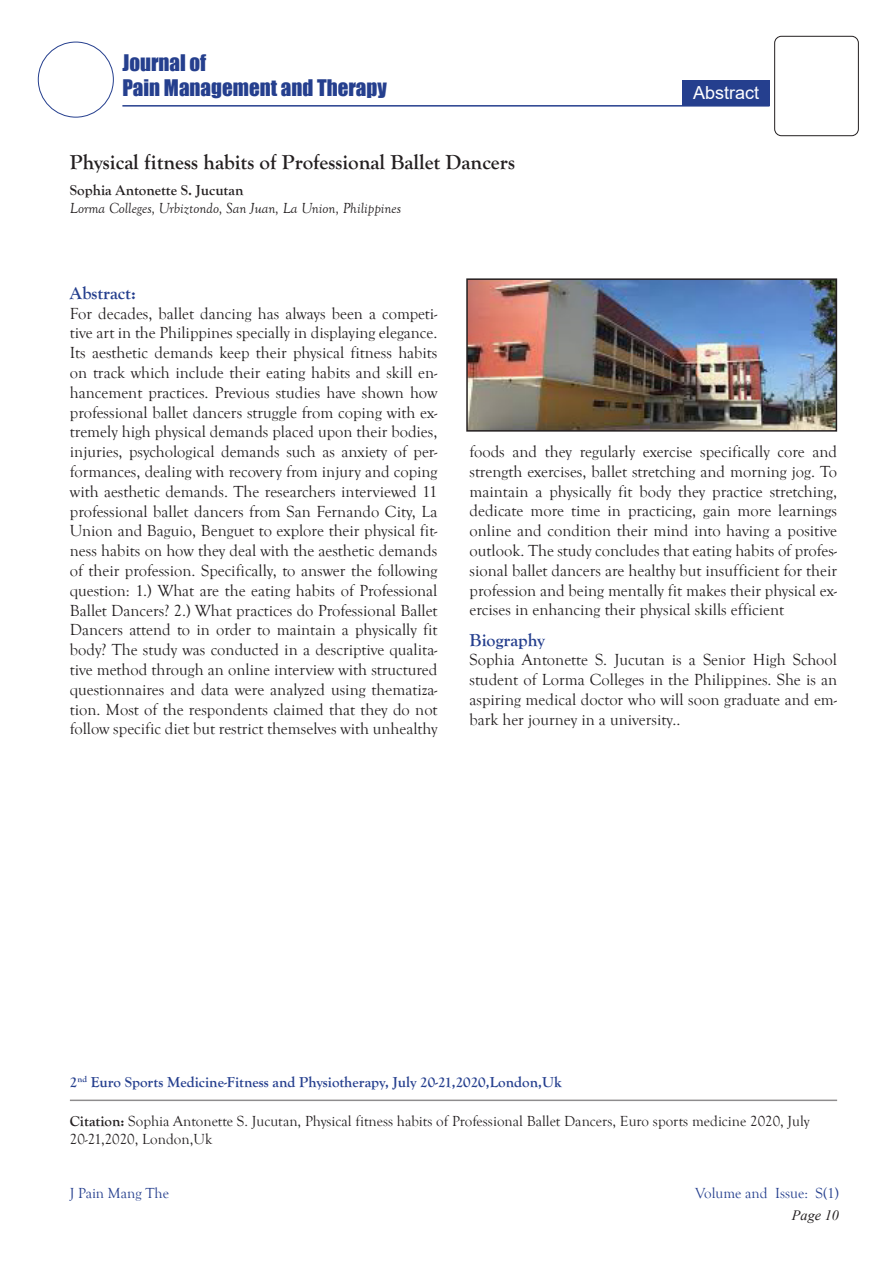
<style>
.page{position:relative;width:893px;height:1263px;background:#fff}
.page>*{position:absolute;margin:0;border:0;box-sizing:border-box;transform-origin:0 0}
.t1{font:700 21px "Goudy Old Style T";color:#231f20}
.t2{font:21px/25.2px "Impact";color:#253f8e}
.t3{font:700 18px "Goudy Old Style T";color:#253f8e}
.t4{font:18px "Arial";color:#fff}
.t5{font:16.5px/19.8px "Goudy Old Style T";color:#231f20;text-align:justify}
.t6{font:15px/18px "Goudy Old Style T";color:#231f20}
.t7{font:700 15px "Goudy Old Style T";color:#253f8e}
.t8{font:italic 15px "Goudy Old Style T";color:#231f20}
.t9{font:15px "Goudy Old Style T";color:#253f8e}
.t10{font:700 15px "Goudy Old Style T";color:#231f20}
.t11{font:italic 14.25px "Times New Roman";color:#231f20}
.s1{font-weight:700}
</style>
<div class="page">
<div style="left:38px;top:42px;width:76px;height:76px;border:1px solid #253f8e;border-radius:50%"></div>
<div style="left:682px;top:80px;width:88px;height:25px;background:#253f8e"></div>
<hr style="left:122px;top:105px;width:647px;height:2px;background:#253f8e">
<div style="left:774px;top:36px;width:85px;height:100px;border:1px solid #231f20;border-radius:7px"></div>
<hr style="left:70px;top:1099px;width:767px;height:2px;background:#231f20">
<img style="left:469px;top:281px;width:365px;height:148px">
<div style="left:466px;top:278px;width:371px;height:154px;border:2px solid #231f20"></div>
<p class="t2" style="left:122px;top:49px;width:266px">Journal of<br>Pain Management and Therapy</p>
<p class="t1" style="left:70px;top:150px;width:447px">Physical fitness habits of Professional Ballet Dancers</p>
<p class="t10" style="left:70px;top:182px;width:175px">Sophia Antonette S. Jucutan</p>
<p class="t8" style="left:70px;top:200px;width:333px">Lorma Colleges, Urbiztondo, San Juan, La Union, Philippines</p>
<p class="t4" style="left:693px;top:80px;width:68px">Abstract</p>
<p class="t3" style="left:70px;top:283px;width:68px">Abstract:</p>
<p class="t5" style="left:70px;top:304px;width:369px">For decades, ballet dancing has always been a competi&shy;tive art in the Philippines specially in displaying elegance.<br>Its aesthetic demands keep their physical fitness habits on track which include their eating habits and skill en&shy;hancement practices. Previous studies have shown how professional ballet dancers struggle from coping with ex&shy;tremely high physical demands placed upon their bodies, injuries, psychological demands such as anxiety of per&shy;formances, dealing with recovery from injury and coping with aesthetic demands. The researchers interviewed 11 professional ballet dancers from San Fernando City, La Union and Baguio, Benguet to explore their physical fit&shy;ness habits on how they deal with the aesthetic demands of their profession. Specifically, to answer the following question: 1.) What are the eating habits of Professional Ballet Dancers? 2.) What practices do Professional Ballet Dancers attend to in order to maintain a physically fit body? The study was conducted in a descriptive qualita&shy;tive method through an online interview with structured questionnaires and data were analyzed using thematiza&shy;tion. Most of the respondents claimed that they do not follow specific diet but restrict themselves with unhealthy</p>
<p class="t5" style="left:470px;top:442px;width:369px">foods and they regularly exercise specifically core and strength exercises, ballet stretching and morning jog. To maintain a physically fit body they practice stretching, dedicate more time in practicing, gain more learnings online and condition their mind into having a positive outlook. The study concludes that eating habits of profes&shy;sional ballet dancers are healthy but insufficient for their profession and being mentally fit makes their physical ex&shy;ercises in enhancing their physical skills efficient</p>
<p class="t3" style="left:470px;top:629px;width:77px">Biography</p>
<p class="t5" style="left:470px;top:650px;width:369px">Sophia Antonette S. Jucutan is a Senior High School student of Lorma Colleges in the Philippines. She is an aspiring medical doctor who will soon graduate and em&shy;bark her journey in a university..</p>
<p class="t7" style="left:70px;top:1074px;width:494px">2<sup>nd</sup> Euro Sports Medicine-Fitness and Physiotherapy, July 20-21,2020,London,Uk</p>
<p class="t6" style="left:70px;top:1112px;width:741px"><span class="s1">Citation:</span> Sophia Antonette S. Jucutan, Physical fitness habits of Professional Ballet Dancers, Euro sports medicine 2020, July<br>20-21,2020, London,Uk</p>
<p class="t9" style="left:70px;top:1185px;width:101px">J Pain Mang The</p>
<p class="t9" style="left:695px;top:1185px;width:145px">Volume and Issue: S(1)</p>
<p class="t11" style="left:792px;top:1206px;width:49px">Page 10</p>
</div>
